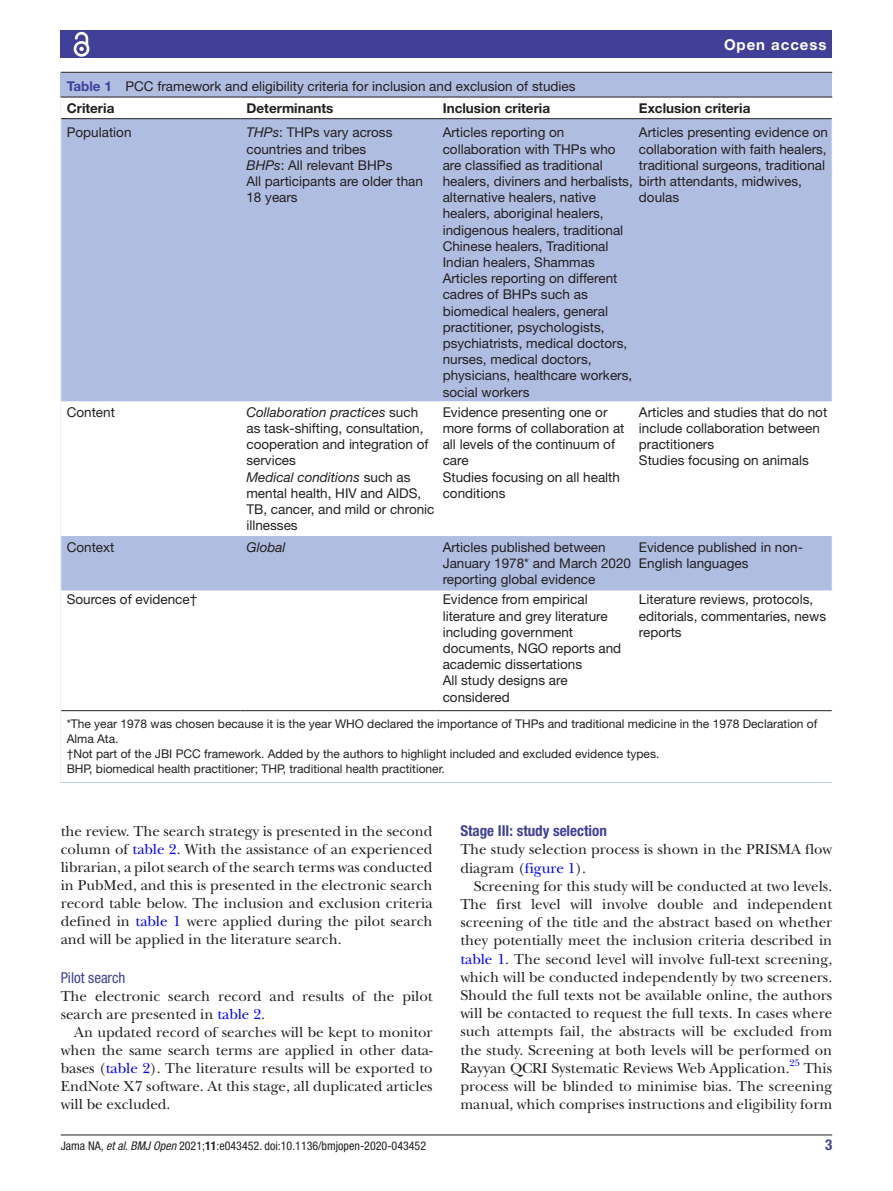
<style>
.page{position:relative;width:893px;height:1191px;background:#fff}
.page>*{position:absolute;margin:0;border:0;box-sizing:border-box;transform-origin:0 0}
.t1{font:15px/18.1px "New Baskerville";color:#231f20;text-align:justify}
.t2{font:700 condensed 15px "Helvetica Neue LT Std";color:#414099}
.t3{font:condensed 15px "Helvetica Neue LT Std";color:#414099}
.t4{font:700 15px "Helvetica Neue LT Std";letter-spacing:.065em;color:#fff}
.t5{font:13.5px/16.2px "Helvetica Neue LT Std";color:#231f20}
.t6{font:700 13.5px "Helvetica Neue LT Std";color:#231f20}
.t7{font:italic 13.5px "Helvetica Neue LT Std";color:#231f20}
.t8{font:12px/15px "Helvetica Neue LT Std";color:#231f20}
.t9{font:condensed 12px "Helvetica Neue LT Std";color:#231f20}
.t10{font:9.9px "New Baskerville";color:#00f}
.s1{font-weight:700;color:#414099}
.s2{font-weight:700}
.s3{font-style:italic}
.s4{color:#00f}
</style>
<div class="page">
<hr style="left:61px;top:1134px;width:771px;height:1px;background:#231f20">
<div style="left:61px;top:31px;width:771px;height:27px;background:#414099"></div>
<svg style="left:73px;top:31px;width:17px;height:26px"></svg>
<div style="left:61px;top:73px;width:771px;height:709px;background:#afbde1"></div>
<hr style="left:61px;top:72px;width:771px;height:1px;background:#231f20">
<div style="left:61px;top:98px;width:771px;height:684px;background:#fff"></div>
<svg style="left:61px;top:119px;width:771px;height:471px"></svg>
<hr style="left:61px;top:97px;width:179px;height:1px;background:#231f20">
<hr style="left:61px;top:118px;width:179px;height:1px;background:#231f20">
<hr style="left:240px;top:97px;width:197px;height:1px;background:#231f20">
<hr style="left:240px;top:118px;width:197px;height:1px;background:#231f20">
<hr style="left:437px;top:97px;width:196px;height:1px;background:#231f20">
<hr style="left:437px;top:118px;width:196px;height:1px;background:#231f20">
<hr style="left:633px;top:97px;width:199px;height:1px;background:#231f20">
<hr style="left:633px;top:118px;width:199px;height:1px;background:#231f20">
<hr style="left:240px;top:710px;width:197px;height:1px;background:#231f20">
<hr style="left:437px;top:710px;width:196px;height:1px;background:#231f20">
<hr style="left:633px;top:710px;width:199px;height:1px;background:#231f20">
<hr style="left:61px;top:710px;width:179px;height:1px;background:#231f20">
<svg style="left:60px;top:97px;width:1px;height:22px"></svg>
<hr style="left:67px;top:742px;width:765px;height:2px;background:#fff">
<hr style="left:67px;top:757px;width:765px;height:2px;background:#fff">
<hr style="left:67px;top:772px;width:765px;height:2px;background:#fff">
<p class="t4" style="left:724px;top:35px;width:104px">Open access</p>
<p class="t5" style="left:67px;top:75px;width:510px;line-height:22px"><span class="s1">Table 1</span> PCC framework and eligibility criteria for inclusion and exclusion of studies<br><span class="s2">Criteria</span></p>
<p class="t6" style="left:246px;top:99px;width:88px">Determinants</p>
<p class="t6" style="left:443px;top:99px;width:109px">Inclusion criteria</p>
<p class="t6" style="left:639px;top:99px;width:113px">Exclusion criteria</p>
<p class="t5" style="left:67px;top:124px;width:66px">Population</p>
<p class="t5" style="left:246px;top:124px;width:178px"><span class="s3">THPs</span>: THPs vary across countries and tribes<br><span class="s3">BHPs</span>: All relevant BHPs<br>All participants are older than<br>18 years</p>
<p class="t5" style="left:443px;top:124px;width:192px">Articles reporting on collaboration with THPs who are classified as traditional healers, diviners and herbalists, alternative healers, native healers, aboriginal healers, indigenous healers, traditional<br>Chinese healers, Traditional<br>Indian healers, Shammas<br>Articles reporting on different cadres of BHPs such as biomedical healers, general practitioner, psychologists, psychiatrists, medical doctors, nurses, medical doctors, physicians, healthcare workers, social workers</p>
<p class="t5" style="left:639px;top:124px;width:191px">Articles presenting evidence on collaboration with faith healers, traditional surgeons, traditional birth attendants, midwives, doulas</p>
<p class="t5" style="left:67px;top:404px;width:50px">Content</p>
<p class="t5" style="left:246px;top:404px;width:190px"><span class="s3">Collaboration practices</span> such as task-shifting, consultation, cooperation and integration of services<br><span class="s3">Medical conditions</span> such as mental health, HIV and AIDS,<br>TB, cancer, and mild or chronic illnesses</p>
<p class="t5" style="left:443px;top:404px;width:183px">Evidence presenting one or more forms of collaboration at all levels of the continuum of care<br>Studies focusing on all health conditions</p>
<p class="t5" style="left:639px;top:404px;width:190px">Articles and studies that do not include collaboration between practitioners<br>Studies focusing on animals</p>
<p class="t5" style="left:67px;top:539px;width:49px">Context</p>
<p class="t7" style="left:246px;top:539px;width:41px">Global</p>
<p class="t5" style="left:443px;top:539px;width:190px">Articles published between<br>January 1978* and March 2020 reporting global evidence</p>
<p class="t5" style="left:639px;top:539px;width:166px">Evidence published in non-<br>English languages</p>
<p class="t5" style="left:67px;top:591px;width:132px">Sources of evidence†</p>
<p class="t5" style="left:443px;top:591px;width:180px">Evidence from empirical literature and grey literature including government documents, NGO reports and academic dissertations<br>All study designs are considered</p>
<p class="t5" style="left:639px;top:591px;width:189px">Literature reviews, protocols, editorials, commentaries, news reports</p>
<p class="t8" style="left:67px;top:716px;width:752px">*The year 1978 was chosen because it is the year WHO declared the importance of THPs and traditional medicine in the 1978 Declaration of Alma Ata.<br>†Not part of the JBI PCC framework. Added by the authors to highlight included and excluded evidence types.<br>BHP, biomedical health practitioner; THP, traditional health practitioner.</p>
<p class="t1" style="left:61px;top:822px;width:373px">the review. The search strategy is presented in the second column of <span class="s4">table 2</span>. With the assistance of an experienced librarian, a pilot search of the search terms was conducted in PubMed, and this is presented in the electronic search record table below. The inclusion and exclusion criteria defined in <span class="s4">table 1</span> were applied during the pilot search and will be applied in the literature search.</p>
<p class="t3" style="left:61px;top:969px;width:66px">Pilot search</p>
<p class="t1" style="left:61px;top:987px;width:373px">The electronic search record and results of the pilot search are presented in <span class="s4">table 2</span>.</p>
<p class="t1" style="left:61px;top:1023px;width:373px;text-indent:14px">An updated record of searches will be kept to monitor when the same search terms are applied in other data&shy;bases (<span class="s4">table 2</span>). The literature results will be exported to EndNote X7 software. At this stage, all duplicated articles will be excluded.</p>
<p class="t2" style="left:460px;top:821px;width:148px">Stage III: study selection</p>
<p class="t1" style="left:460px;top:840px;width:373px">The study selection process is shown in the PRISMA flow diagram (<span class="s4">figure 1</span>).</p>
<p class="t1" style="left:460px;top:877px;width:373px;text-indent:13px">Screening for this study will be conducted at two levels.<br>The first level will involve double and independent screening of the title and the abstract based on whether they potentially meet the inclusion criteria described in <span class="s4">table 1</span>. The second level will involve full-text screening, which will be conducted independently by two screeners.<br>Should the full texts not be available online, the authors will be contacted to request the full texts. In cases where such attempts fail, the abstracts will be excluded from the study. Screening at both levels will be performed on Rayyan QCRI Systematic Reviews Web Application.</p>
<p class="t10" style="left:790px;top:1057px;width:12px">25</p>
<p class="t1" style="left:460px;top:1059px;width:373px;text-indent:343px">This process will be blinded to minimise bias. The screening manual, which comprises instructions and eligibility form</p>
<p class="t9" style="left:61px;top:1138px;width:367px">Jama NA, <span class="s3">et al</span>. <span class="s3">BMJ Open</span> 2021;<span class="s2">11</span>:e043452. doi:10.1136/bmjopen-2020-043452</p>
<p class="t2" style="left:825px;top:1135px;width:9px">3</p>
</div>
